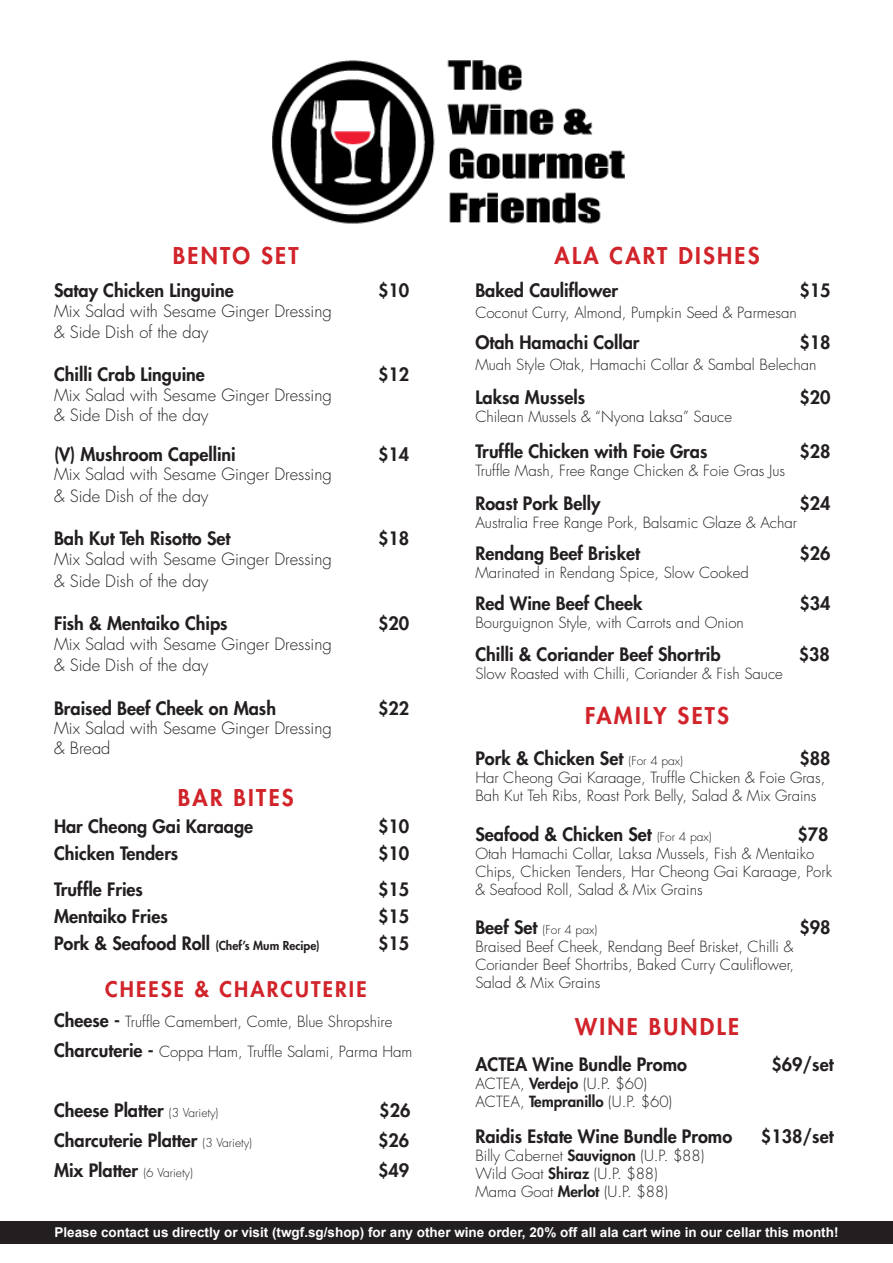
<style>
.page{position:relative;width:893px;height:1263px;background:#fff}
.page>*{position:absolute;margin:0;border:0;box-sizing:border-box;transform-origin:0 0}
.t1{font:800 22.5px "Futura Std";letter-spacing:.1em;color:#d1232a}
.t2{font:800 21px "Futura Std";letter-spacing:.1em;color:#d1232a}
.t3{font:800 18px "Futura Std";color:#231f20}
.t4{font:300 16.5px "Futura Std";color:#231f20}
.t5{font:300 15px/18px "Futura Std";color:#231f20}
.t6{font:700 13.5px "Arial";color:#fff}
.t7{font:800 12px "Futura Std";color:#231f20}
.t8{font:300 12px "Futura Std";color:#231f20}
.s1{font-size:18px}
.s2{font-weight:800;font-size:18px}
.s3{font-weight:300;font-size:12px}
.s4{font-weight:800}
</style>
<div class="page">
<img style="left:272px;top:60px;width:352px;height:164px">
<div style="left:0;top:1221px;width:893px;height:22px;background:#231f20"></div>
<p class="t1" style="left:173px;top:242px;width:127px">BENTO SET</p>
<p class="t3" style="left:54px;top:279px;width:181px">Satay Chicken Linguine</p>
<p class="t3" style="left:378px;top:279px;width:33px">$10</p>
<p class="t4" style="left:54px;top:301px;width:279px">Mix Salad with Sesame Ginger Dressing</p>
<p class="t4" style="left:54px;top:322px;width:156px">&amp; Side Dish of the day</p>
<p class="t3" style="left:54px;top:363px;width:152px">Chilli Crab Linguine</p>
<p class="t3" style="left:378px;top:363px;width:33px">$12</p>
<p class="t4" style="left:54px;top:385px;width:279px">Mix Salad with Sesame Ginger Dressing</p>
<p class="t4" style="left:54px;top:405px;width:156px">&amp; Side Dish of the day</p>
<p class="t3" style="left:54px;top:443px;width:183px">(V) Mushroom Capellini</p>
<p class="t3" style="left:378px;top:443px;width:33px">$14</p>
<p class="t4" style="left:54px;top:464px;width:279px">Mix Salad with Sesame Ginger Dressing</p>
<p class="t4" style="left:54px;top:486px;width:156px">&amp; Side Dish of the day</p>
<p class="t3" style="left:54px;top:527px;width:178px">Bah Kut Teh Risotto Set</p>
<p class="t3" style="left:378px;top:527px;width:33px">$18</p>
<p class="t4" style="left:54px;top:549px;width:279px">Mix Salad with Sesame Ginger Dressing</p>
<p class="t4" style="left:54px;top:571px;width:156px">&amp; Side Dish of the day</p>
<p class="t3" style="left:54px;top:612px;width:175px">Fish &amp; Mentaiko Chips</p>
<p class="t3" style="left:378px;top:612px;width:33px">$20</p>
<p class="t4" style="left:54px;top:634px;width:279px">Mix Salad with Sesame Ginger Dressing</p>
<p class="t4" style="left:54px;top:655px;width:156px">&amp; Side Dish of the day</p>
<p class="t3" style="left:54px;top:696px;width:224px">Braised Beef Cheek on Mash</p>
<p class="t3" style="left:378px;top:696px;width:33px">$22</p>
<p class="t4" style="left:54px;top:718px;width:279px">Mix Salad with Sesame Ginger Dressing</p>
<p class="t4" style="left:54px;top:738px;width:58px">&amp; Bread</p>
<p class="t1" style="left:178px;top:783px;width:117px">BAR BITES</p>
<p class="t3" style="left:54px;top:815px;width:201px">Har Cheong Gai Karaage</p>
<p class="t3" style="left:378px;top:815px;width:33px">$10</p>
<p class="t3" style="left:54px;top:842px;width:126px">Chicken Tenders</p>
<p class="t3" style="left:378px;top:842px;width:33px">$10</p>
<p class="t3" style="left:54px;top:878px;width:90px">Truffle Fries</p>
<p class="t3" style="left:378px;top:878px;width:33px">$15</p>
<p class="t3" style="left:54px;top:905px;width:115px">Mentaiko Fries</p>
<p class="t3" style="left:378px;top:905px;width:33px">$15</p>
<p class="t7" style="left:54px;top:938px;width:267px"><span class="s1">Pork &amp; Seafood Roll</span> (Chef’s Mum Recipe)</p>
<p class="t3" style="left:378px;top:932px;width:33px">$15</p>
<p class="t2" style="left:105px;top:975px;width:263px">CHEESE &amp; CHARCUTERIE</p>
<p class="t5" style="left:54px;top:1012px;width:340px"><span class="s2">Cheese -</span> Truffle Camembert, Comte, Blue Shropshire</p>
<p class="t5" style="left:54px;top:1042px;width:360px"><span class="s2">Charcuterie -</span> Coppa Ham, Truffle Salami, Parma Ham</p>
<p class="t3" style="left:54px;top:1098px;width:166px">Cheese Platter <span class="s3">(3 Variety)</span></p>
<p class="t3" style="left:379px;top:1098px;width:33px">$26</p>
<p class="t3" style="left:54px;top:1128px;width:200px">Charcuterie Platter <span class="s3">(3 Variety)</span></p>
<p class="t3" style="left:378px;top:1128px;width:33px">$26</p>
<p class="t3" style="left:54px;top:1158px;width:140px">Mix Platter <span class="s3">(6 Variety)</span></p>
<p class="t3" style="left:378px;top:1158px;width:33px">$49</p>
<p class="t1" style="left:555px;top:242px;width:207px">ALA CART DISHES</p>
<p class="t3" style="left:475px;top:279px;width:144px">Baked Cauliflower</p>
<p class="t3" style="left:799px;top:279px;width:33px">$15</p>
<p class="t5" style="left:475px;top:304px;width:323px">Coconut Curry, Almond, Pumpkin Seed &amp; Parmesan</p>
<p class="t3" style="left:475px;top:331px;width:166px">Otah Hamachi Collar</p>
<p class="t3" style="left:799px;top:331px;width:33px">$18</p>
<p class="t5" style="left:475px;top:356px;width:343px">Muah Style Otak, Hamachi Collar &amp; Sambal Belechan</p>
<p class="t3" style="left:475px;top:386px;width:111px">Laksa Mussels</p>
<p class="t3" style="left:799px;top:386px;width:33px">$20</p>
<p class="t5" style="left:475px;top:408px;width:258px">Chilean Mussels &amp; “Nyona Laksa” Sauce</p>
<p class="t3" style="left:475px;top:440px;width:234px">Truffle Chicken with Foie Gras</p>
<p class="t3" style="left:799px;top:440px;width:33px">$28</p>
<p class="t5" style="left:475px;top:462px;width:311px">Truffle Mash, Free Range Chicken &amp; Foie Gras Jus</p>
<p class="t3" style="left:475px;top:492px;width:127px">Roast Pork Belly</p>
<p class="t3" style="left:799px;top:492px;width:33px">$24</p>
<p class="t5" style="left:475px;top:514px;width:323px">Australia Free Range Pork, Balsamic Glaze &amp; Achar</p>
<p class="t3" style="left:475px;top:542px;width:166px">Rendang Beef Brisket</p>
<p class="t3" style="left:799px;top:542px;width:33px">$26</p>
<p class="t5" style="left:475px;top:564px;width:275px">Marinated in Rendang Spice, Slow Cooked</p>
<p class="t3" style="left:475px;top:592px;width:169px">Red Wine Beef Cheek</p>
<p class="t3" style="left:799px;top:592px;width:33px">$34</p>
<p class="t5" style="left:475px;top:614px;width:270px">Bourguignon Style, with Carrots and Onion</p>
<p class="t3" style="left:475px;top:643px;width:247px">Chilli &amp; Coriander Beef Shortrib</p>
<p class="t3" style="left:799px;top:643px;width:33px">$38</p>
<p class="t5" style="left:475px;top:665px;width:309px">Slow Roasted with Chilli, Coriander &amp; Fish Sauce</p>
<p class="t1" style="left:585px;top:701px;width:145px">FAMILY SETS</p>
<p class="t3" style="left:475px;top:747px;width:209px">Pork &amp; Chicken Set <span class="s3">(For 4 pax)</span></p>
<p class="t3" style="left:799px;top:747px;width:33px">$88</p>
<p class="t5" style="left:475px;top:769px;width:351px">Har Cheong Gai Karaage, Truffle Chicken &amp; Foie Gras,<br>Bah Kut Teh Ribs, Roast Pork Belly, Salad &amp; Mix Grains</p>
<p class="t3" style="left:475px;top:823px;width:238px">Seafood &amp; Chicken Set <span class="s3">(For 4 pax)</span></p>
<p class="t3" style="left:797px;top:823px;width:33px">$78</p>
<p class="t5" style="left:475px;top:845px;width:358px">Otah Hamachi Collar, Laksa Mussels, Fish &amp; Mentaiko<br>Chips, Chicken Tenders, Har Cheong Gai Karaage, Pork &amp; Seafood Roll, Salad &amp; Mix Grains</p>
<p class="t8" style="left:475px;top:923px;width:123px"><span class="s2">Beef Set</span> (For 4 pax)</p>
<p class="t3" style="left:799px;top:916px;width:33px">$98</p>
<p class="t5" style="left:475px;top:938px;width:319px">Braised Beef Cheek, Rendang Beef Brisket, Chilli &amp;</p>
<p class="t5" style="left:475px;top:956px;width:320px">Coriander Beef Shortribs, Baked Curry Cauliflower,</p>
<p class="t5" style="left:475px;top:974px;width:126px">Salad &amp; Mix Grains</p>
<p class="t1" style="left:575px;top:1013px;width:165px">WINE BUNDLE</p>
<p class="t3" style="left:475px;top:1053px;width:213px">ACTEA Wine Bundle Promo</p>
<p class="t3" style="left:771px;top:1053px;width:64px">$69/set</p>
<p class="t5" style="left:475px;top:1075px;width:173px">ACTEA, <span class="s4">Verdejo</span> (U.P. $60)</p>
<p class="t5" style="left:475px;top:1093px;width:198px">ACTEA, <span class="s4">Tempranillo</span> (U.P. $60)</p>
<p class="t3" style="left:475px;top:1125px;width:258px">Raidis Estate Wine Bundle Promo</p>
<p class="t3" style="left:761px;top:1125px;width:74px">$138/set</p>
<p class="t5" style="left:475px;top:1147px;width:231px">Billy Cabernet <span class="s4">Sauvignon</span> (U.P. $88)</p>
<p class="t5" style="left:475px;top:1165px;width:184px">Wild Goat <span class="s4">Shiraz</span> (U.P. $88)</p>
<p class="t5" style="left:475px;top:1183px;width:194px">Mama Goat <span class="s4">Merlot</span> (U.P. $88)</p>
<p class="t6" style="left:54px;top:1223px;width:785px">Please contact us directly or visit (twgf.sg/shop) for any other wine order, 20% off all ala cart wine in our cellar this month!</p>
</div>
